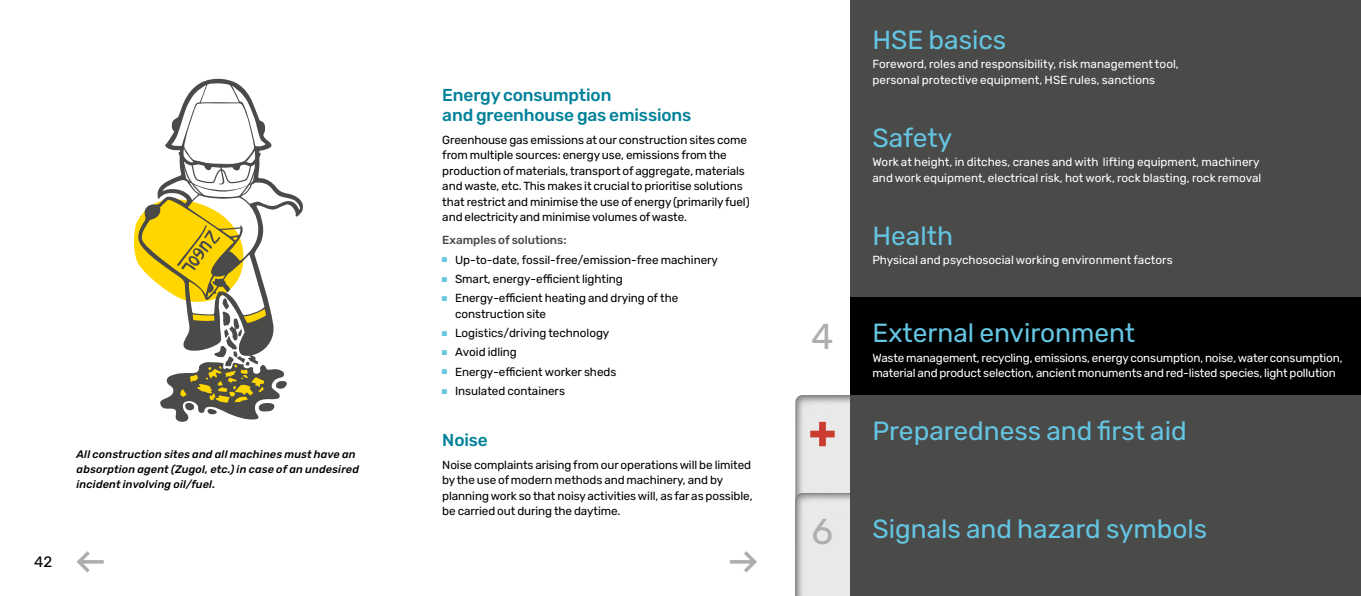
<style>
.page{position:relative;width:1361px;height:596px;background:#fff}
.page>*{position:absolute;margin:0;border:0;box-sizing:border-box;transform-origin:0 0}
.t1{font:36px "Rubik";color:#aeaeae}
.t2{font:26.25px "Rubik";color:#64c5e2}
.t3{font:500 17.25px/19.5px "Rubik";letter-spacing:-.01em;color:#008199}
.t4{font:15px "Rubik";color:#000}
.t5{font:11.7px/15.3px "Rubik";letter-spacing:-.01em;color:#000}
.t6{font:11.7px/15.3px "Rubik";letter-spacing:.005em;color:#fff}
.t7{font:11.7px/15.3px "Rubik";letter-spacing:-.015em;color:#fff}
.t8{font:500 11.7px "Rubik";letter-spacing:-.005em;color:#4a4a49}
.t9{font:italic 500 10.8px/15px "Rubik";letter-spacing:.015em;color:#000}
</style>
<div class="page">
<div style="left:781px;top:384px;width:580px;height:211px;background:#000;opacity:.4"></div>
<div style="left:781px;top:481px;width:580px;height:114px;background:#000;opacity:.4"></div>
<div style="left:850px;top:395px;width:511px;height:200px;background:#4a4a49"></div>
<div style="left:850px;top:0;width:511px;height:297px;background:#4a4a49"></div>
<div style="left:850px;top:297px;width:511px;height:98px;background:#000"></div>
<svg style="left:810px;top:421px;width:24px;height:25px"></svg>
<svg style="left:134px;top:83px;width:168px;height:339px"></svg>
<svg style="left:77px;top:551px;width:27px;height:21px"></svg>
<svg style="left:730px;top:551px;width:27px;height:21px"></svg>
<p class="t9" style="left:77px;top:447px;width:284px">All construction sites and all machines must have an absorption agent (Zugol, etc.) in case of an undesired incident involving oil/fuel.</p>
<p class="t4" style="left:34px;top:550px;width:20px">42</p>
<h3 class="t3" style="left:442px;top:86px;width:250px">Energy consumption<br>and greenhouse gas emissions</h3>
<p class="t5" style="left:442px;top:133px;width:309px">Greenhouse gas emissions at our construction sites come from multiple sources: energy use, emissions from the production of materials, transport of aggregate, materials and waste, etc. This makes it crucial to prioritise solutions that restrict and minimise the use of energy (primarily fuel) and electricity and minimise volumes of waste.</p>
<p class="t8" style="left:442px;top:231px;width:126px">Examples of solutions:</p>
<p class="t5" style="left:455px;top:250px;width:264px;line-height:19.4px">Up-to-date, fossil-free/emission-free machinery<br>Smart, energy-efficient lighting<br>Energy-efficient heating and drying of the</p>
<p class="t5" style="left:455px;top:304px;width:163px;line-height:19.4px">construction site<br>Logistics/driving technology<br>Avoid idling<br>Energy-efficient worker sheds<br>Insulated containers</p>
<h3 class="t3" style="left:442px;top:430px;width:47px">Noise</h3>
<p class="t5" style="left:442px;top:457px;width:312px">Noise complaints arising from our operations will be limited by the use of modern methods and machinery, and by planning work so that noisy activities will, as far as possible, be carried out during the daytime.</p>
<h1 class="t1" style="left:811px;top:309px;width:24px">4</h1>
<h1 class="t1" style="left:811px;top:505px;width:23px">6</h1>
<h2 class="t2" style="left:872px;top:20px;width:135px">HSE basics</h2>
<p class="t6" style="left:872px;top:57px;width:308px">Foreword, roles and responsibility, risk management tool, personal protective equipment, HSE rules, sanctions</p>
<h2 class="t2" style="left:872px;top:118px;width:81px">Safety</h2>
<p class="t6" style="left:872px;top:155px;width:390px">Work at height, in ditches, cranes and with lifting equipment, machinery and work equipment, electrical risk, hot work, rock blasting, rock removal</p>
<h2 class="t2" style="left:872px;top:216px;width:82px">Health</h2>
<p class="t6" style="left:872px;top:253px;width:302px">Physical and psychosocial working environment factors</p>
<h2 class="t2" style="left:872px;top:314px;width:264px">External environment</h2>
<p class="t7" style="left:872px;top:351px;width:472px">Waste management, recycling, emissions, energy consumption, noise, water consumption, material and product selection, ancient monuments and red-listed species, light pollution</p>
<h2 class="t2" style="left:872px;top:412px;width:316px">Preparedness and first aid</h2>
<h2 class="t2" style="left:872px;top:509px;width:336px">Signals and hazard symbols</h2>
</div>
